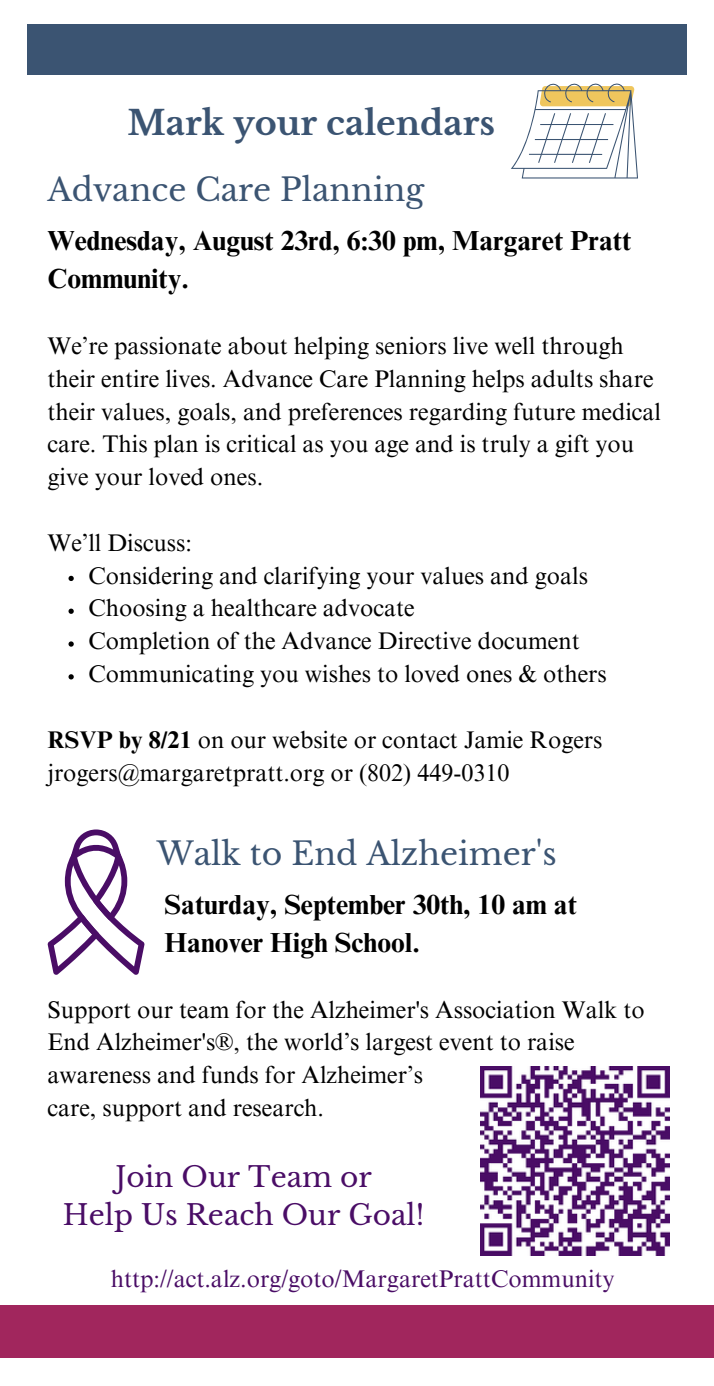
<style>
.page{position:relative;width:714px;height:1386px;background:#fff}
.page>*{position:absolute;margin:0;border:0;box-sizing:border-box;transform-origin:0 0}
.t1{font:700 33.6px "Libre Baskerville";color:#3b5472}
.t2{font:31.5px "Libre Baskerville";color:#3b5472}
.t3{font:28px "Libre Baskerville";color:#4a0d66}
.t4{font:700 27.65px/38.1px "Times NRMT Pro";color:#000}
.t5{font:24.15px/32.9px "Times NRMT Pro";color:#000}
.t6{font:24.15px "Times NRMT Pro";color:#4a0d66}
.s1{font-weight:700}
</style>
<div class="page">
<div style="left:27px;top:25px;width:660px;height:50px;background:#3b5472"></div>
<div style="left:0;top:1305px;width:714px;height:53px;background:#a1265d"></div>
<svg style="left:511px;top:83px;width:127px;height:96px"></svg>
<img style="left:480px;top:1067px;width:189px;height:189px">
<svg style="left:48px;top:829px;width:97px;height:146px"></svg>
<svg style="left:69px;top:576px;width:5px;height:5px"></svg>
<svg style="left:69px;top:609px;width:5px;height:5px"></svg>
<svg style="left:69px;top:641px;width:5px;height:6px"></svg>
<svg style="left:69px;top:674px;width:5px;height:5px"></svg>
<p class="t1" style="left:128px;top:102px;width:369px">Mark your calendars</p>
<p class="t2" style="left:48px;top:171px;width:378px">Advance Care Planning</p>
<p class="t4" style="left:48px;top:225px;width:585px">Wednesday, August 23rd, 6:30 pm, Margaret Pratt<br>Community.</p>
<p class="t5" style="left:48px;top:332px;width:615px">We’re passionate about helping seniors live well through their entire lives. Advance Care Planning helps adults share their values, goals, and preferences regarding future medical care. This plan is critical as you age and is truly a gift you give your loved ones.</p>
<p class="t5" style="left:48px;top:529px;width:146px">We’ll Discuss:</p>
<p class="t5" style="left:88px;top:562px;width:501px">Considering and clarifying your values and goals</p>
<p class="t5" style="left:88px;top:595px;width:328px">Choosing a healthcare advocate</p>
<p class="t5" style="left:88px;top:628px;width:493px">Completion of the Advance Directive document</p>
<p class="t5" style="left:88px;top:660px;width:520px">Communicating you wishes to loved ones &amp; others</p>
<p class="t5" style="left:48px;top:726px;width:556px"><span class="s1">RSVP by 8/21</span> on our website or contact Jamie Rogers jrogers@margaretpratt.org or (802) 449-0310</p>
<p class="t2" style="left:157px;top:834px;width:402px">Walk to End Alzheimer's</p>
<p class="t4" style="left:165px;top:889px;width:414px">Saturday, September 30th, 10 am at</p>
<p class="t4" style="left:165px;top:927px;width:257px">Hanover High School.</p>
<p class="t5" style="left:48px;top:996px;width:599px">Support our team for the Alzheimer's Association Walk to<br>End Alzheimer's®, the world’s largest event to raise awareness and funds for Alzheimer’s</p>
<p class="t5" style="left:48px;top:1094px;width:278px">care, support and research.</p>
<p class="t3" style="left:115px;top:1160px;width:258px">Join Our Team or</p>
<p class="t3" style="left:63px;top:1198px;width:363px">Help Us Reach Our Goal!</p>
<p class="t6" style="left:111px;top:1270px;width:505px">http://act.alz.org/goto/MargaretPrattCommunity</p>
</div>
